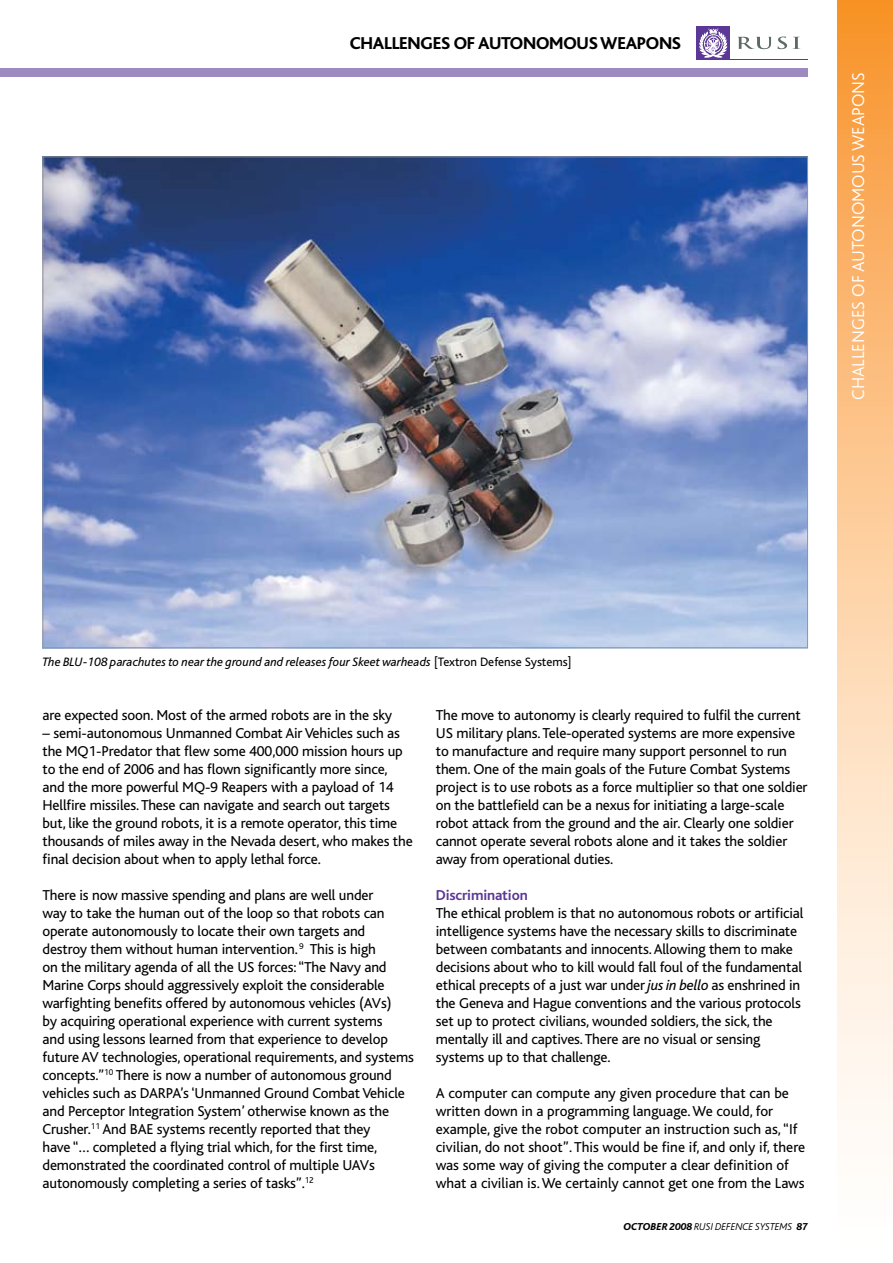
<style>
.page{position:relative;width:893px;height:1263px;background:#fff}
.page>*{position:absolute;margin:0;border:0;box-sizing:border-box;transform-origin:0 0}
.t1{font:300 18px "Bliss";color:#fff}
.t2{font:800 18px "Bliss";letter-spacing:-.015em;color:#000}
.t3{font:15px/18px "Bliss";letter-spacing:-.01em;color:#000}
.t4{font:700 15px "Bliss";letter-spacing:-.01em;color:#5c3896}
.t5{font:italic 12.75px "Bliss";color:#000}
.t6{font:italic 300 10.5px "Bliss";color:#000}
.s1{font-style:normal}
.s2{font-style:italic}
.s3{font-weight:800}
</style>
<div class="page">
<svg style="left:838px;top:0;width:55px;height:1125px;background:#fccd9c"></svg>
<div style="left:0;top:68px;width:808px;height:9px;background:#9d8ac1"></div>
<svg style="left:730px;top:59px;width:78px;height:1px"></svg>
<svg style="left:738px;top:37px;width:33px;height:12px"></svg>
<svg style="left:777px;top:37px;width:23px;height:12px"></svg>
<div style="left:697px;top:26px;width:33px;height:34px;background:#5c3896"></div>
<svg style="left:700px;top:29px;width:27px;height:28px"></svg>
<img style="left:45px;top:158px;width:761px;height:488px">
<p class="t2" style="left:350px;top:34px;width:333px">CHALLENGES OF AUTONOMOUS WEAPONS</p>
<p class="t1" style="left:849px;top:400px;width:329px;rotate:-90deg">CHALLENGES OF AUTONOMOUS WEAPONS</p>
<p class="t5" style="left:43px;top:655px;width:530px">The BLU-108 parachutes to near the ground and releases four Skeet warheads <span class="s1">[Textron Defense Systems]</span></p>
<p class="t3" style="left:43px;top:706px;width:351px">are expected soon. Most of the armed robots are in the sky</p>
<p class="t3" style="left:43px;top:724px;width:372px">– semi-autonomous Unmanned Combat Air Vehicles such as the MQ1-Predator that flew some 400,000 mission hours up to the end of 2006 and has flown significantly more since, and the more powerful MQ-9 Reapers with a payload of 14<br>Hellfire missiles. These can navigate and search out targets but, like the ground robots, it is a remote operator, this time thousands of miles away in the Nevada desert, who makes the final decision about when to apply lethal force.</p>
<p class="t3" style="left:43px;top:886px;width:373px">There is now massive spending and plans are well under<br>way to take the human out of the loop so that robots can operate autonomously to locate their own targets and<br>destroy them without human intervention. <sup>9</sup> This is high<br>on the military agenda of all the US forces: “The Navy and Marine Corps should aggressively exploit the considerable warfighting benefits offered by autonomous vehicles (AVs)<br>by acquiring operational experience with current systems<br>and using lessons learned from that experience to develop future AV technologies, operational requirements, and systems concepts.”<sup>10</sup> There is now a number of autonomous ground vehicles such as DARPA’s ‘Unmanned Ground Combat Vehicle and Perceptor Integration System’ otherwise known as the Crusher.<sup>11</sup> And BAE systems recently reported that they<br>have “… completed a flying trial which, for the first time, demonstrated the coordinated control of multiple UAVs autonomously completing a series of tasks”.<sup>12</sup></p>
<p class="t3" style="left:436px;top:706px;width:373px">The move to autonomy is clearly required to fulfil the current US military plans. Tele-operated systems are more expensive to manufacture and require many support personnel to run them. One of the main goals of the Future Combat Systems project is to use robots as a force multiplier so that one soldier on the battlefield can be a nexus for initiating a large-scale robot attack from the ground and the air. Clearly one soldier cannot operate several robots alone and it takes the soldier away from operational duties.</p>
<p class="t4" style="left:436px;top:887px;width:93px">Discrimination</p>
<p class="t3" style="left:436px;top:904px;width:369px">The ethical problem is that no autonomous robots or artificial intelligence systems have the necessary skills to discriminate between combatants and innocents. Allowing them to make decisions about who to kill would fall foul of the fundamental ethical precepts of a just war under <span class="s2">jus in bello</span> as enshrined in the Geneva and Hague conventions and the various protocols set up to protect civilians, wounded soldiers, the sick, the mentally ill and captives. There are no visual or sensing systems up to that challenge.</p>
<p class="t3" style="left:436px;top:1084px;width:371px">A computer can compute any given procedure that can be written down in a programming language. We could, for example, give the robot computer an instruction such as, “If civilian, do not shoot”. This would be fine if, and only if, there was some way of giving the computer a clear definition of what a civilian is. We certainly cannot get one from the Laws</p>
<p class="t6" style="left:623px;top:1221px;width:186px"><span class="s3">OCTOBER 2008</span> RUSI DEFENCE SYSTEMS <span class="s3">87</span></p>
</div>
